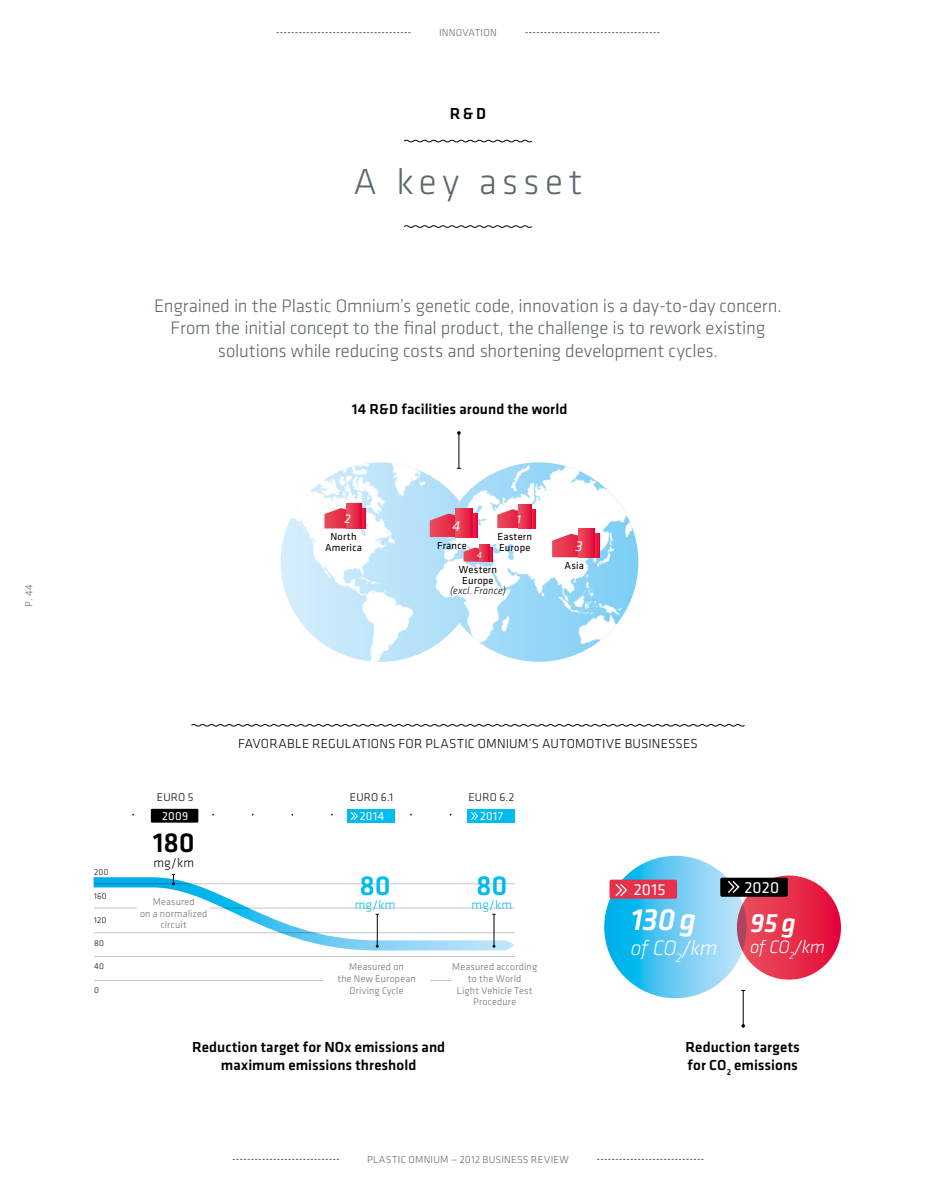
<style>
.page{position:relative;width:936px;height:1191px;background:#fff}
.page>*{position:absolute;margin:0;border:0;box-sizing:border-box;transform-origin:0 0}
.t1{font:300 37.5px "Klavika";color:#5c676d}
.t2{font:italic 500 31.95px "Klavika";color:#fff}
.t3{font:500 28.5px "Klavika";color:#0be}
.t4{font:500 28.5px "Klavika";color:#000}
.t5{font:italic 500 27.6px "Klavika";color:#fff}
.t6{font:italic 300 21.6px "Klavika";color:#fff}
.t7{font:300 18.75px/22.5px "Klavika";letter-spacing:-.005em;color:#5c676d;text-align:center}
.t8{font:italic 300 18.6px "Klavika";color:#fff}
.t9{font:16.5px "Klavika";letter-spacing:.005em;color:#fff}
.t10{font:500 16.5px "Klavika";color:#000}
.t11{font:500 15px/18px "Klavika";letter-spacing:.005em;color:#000}
.t12{font:italic 14.85px "Klavika";color:#fff}
.t13{font:300 13.5px "Klavika";letter-spacing:.01em;color:#000}
.t14{font:300 13.05px "Klavika";color:#0be}
.t15{font:300 13.05px "Klavika";color:#000}
.t16{font:italic 12.9px "Klavika";color:#fff}
.t17{font:12px "Klavika";letter-spacing:.025em;color:#fff}
.t18{font:italic 11.85px "Klavika";color:#fff}
.t19{font:300 11.55px "Klavika";letter-spacing:.015em;color:#000}
.t20{font:10.5px/10.5px "Klavika";letter-spacing:.025em;color:#000;text-align:center}
.t21{font:300 10.5px "Klavika";letter-spacing:.025em;color:#5c676d}
.t22{font:italic 300 10.5px "Klavika";color:#000}
.t23{font:300 10.2px/11.7px "Klavika";letter-spacing:.03em;color:#6e6e6e;text-align:center}
.t24{font:italic 8.85px "Klavika";color:#fff}
.t25{font:300 8.7px "Klavika";color:#000}
</style>
<div class="page">
<div style="left:736px;top:875px;width:105px;height:104px;background:linear-gradient(to right,#e55d67,#e60636);border-radius:52px"></div>
<div style="left:720px;top:877px;width:67px;height:19px;background:#000;border-radius:2px"></div>
<svg style="left:604px;top:855px;width:142px;height:143px;background:#63c4ed"></svg>
<div style="left:609px;top:879px;width:68px;height:19px;background:#e7314b;border-radius:2px"></div>
<svg style="left:615px;top:884px;width:12px;height:12px"></svg>
<svg style="left:191px;top:724px;width:554px;height:3px"></svg>
<img style="left:280px;top:462px;width:358px;height:200px">
<hr style="left:458px;top:433px;width:1px;height:35px;background:#000">
<hr style="left:742px;top:990px;width:1px;height:35px;background:#000">
<svg style="left:741px;top:1024px;width:4px;height:3px"></svg>
<svg style="left:324px;top:508px;width:23px;height:20px"></svg>
<svg style="left:361px;top:508px;width:4px;height:20px"></svg>
<svg style="left:347px;top:503px;width:14px;height:25px"></svg>
<svg style="left:430px;top:513px;width:25px;height:24px"></svg>
<svg style="left:472px;top:514px;width:5px;height:23px"></svg>
<svg style="left:455px;top:508px;width:17px;height:29px"></svg>
<svg style="left:552px;top:534px;width:26px;height:23px"></svg>
<svg style="left:594px;top:534px;width:5px;height:23px"></svg>
<svg style="left:578px;top:528px;width:16px;height:29px"></svg>
<svg style="left:463px;top:547px;width:16px;height:14px"></svg>
<svg style="left:489px;top:547px;width:3px;height:14px"></svg>
<svg style="left:479px;top:544px;width:10px;height:17px"></svg>
<svg style="left:497px;top:509px;width:21px;height:19px"></svg>
<svg style="left:531px;top:509px;width:4px;height:19px"></svg>
<svg style="left:518px;top:505px;width:13px;height:23px"></svg>
<svg style="left:726px;top:879px;width:14px;height:15px"></svg>
<svg style="left:404px;top:139px;width:128px;height:4px"></svg>
<svg style="left:404px;top:225px;width:128px;height:3px"></svg>
<div style="left:151px;top:809px;width:47px;height:13px;background:#000"></div>
<div style="left:348px;top:809px;width:47px;height:13px;background:#0be"></div>
<div style="left:467px;top:809px;width:47px;height:13px;background:#0be"></div>
<hr style="left:94px;top:956px;width:420px;height:1px;background:#c5c6c6">
<hr style="left:94px;top:980px;width:420px;height:1px;background:#c5c6c6">
<svg style="left:471px;top:812px;width:7px;height:8px"></svg>
<svg style="left:350px;top:812px;width:8px;height:8px"></svg>
<div style="left:323px;top:962px;width:106px;height:38px;background:#fff"></div>
<div style="left:452px;top:962px;width:85px;height:65px;background:#fff"></div>
<svg style="left:94px;top:874px;width:421px;height:76px"></svg>
<hr style="left:138px;top:906px;width:72px;height:4px;background:#fff">
<svg style="left:276px;top:32px;width:134px;height:1px"></svg>
<svg style="left:525px;top:32px;width:134px;height:1px"></svg>
<svg style="left:233px;top:1159px;width:106px;height:1px"></svg>
<svg style="left:597px;top:1159px;width:106px;height:1px"></svg>
<p class="t21" style="left:23px;top:606px;width:24px;rotate:-90deg">p. 44</p>
<p class="t21" style="left:439px;top:27px;width:30px">INN OVATI</p>
<p class="t21" style="left:483px;top:27px;width:13px">ON</p>
<p class="t10" style="left:450px;top:104px;width:36px">R&amp;D</p>
<h1 class="t1" style="left:353px;top:161px;width:230px">A key asset</h1>
<p class="t7" style="left:154px;top:295px;width:629px">Engrained in the Plastic Omnium’s genetic code, innovation is a day-to-day concern.<br>From the initial concept to the final product, the challenge is to rework existing solutions while reducing costs and shortening development cycles.</p>
<p class="t11" style="left:352px;top:400px;width:217px">14 R&amp;D facilities around the world</p>
<p class="t16" style="left:344px;top:512px;width:8px">2</p>
<p class="t12" style="left:452px;top:518px;width:9px">4</p>
<p class="t18" style="left:516px;top:513px;width:6px">1</p>
<p class="t20" style="left:325px;top:532px;width:38px">North<br>America</p>
<p class="t20" style="left:437px;top:540px;width:31px">France</p>
<p class="t24" style="left:477px;top:550px;width:6px">4</p>
<p class="t20" style="left:497px;top:531px;width:36px;text-align:left">Eastern<br>Europe</p>
<p class="t20" style="left:459px;top:565px;width:40px">Western<br>Europe</p>
<p class="t22" style="left:450px;top:585px;width:57px">(excl. France)</p>
<p class="t12" style="left:575px;top:538px;width:9px">3</p>
<p class="t20" style="left:564px;top:560px;width:21px">Asia</p>
<p class="t25" style="left:94px;top:867px;width:16px">200</p>
<p class="t25" style="left:94px;top:891px;width:14px">160</p>
<p class="t25" style="left:94px;top:915px;width:14px">120</p>
<p class="t25" style="left:94px;top:938px;width:11px">80</p>
<p class="t25" style="left:94px;top:961px;width:11px">40</p>
<p class="t25" style="left:94px;top:985px;width:6px">0</p>
<p class="t13" style="left:238px;top:736px;width:169px">Favorable regulations for</p>
<p class="t13" style="left:425px;top:736px;width:274px">Plastic Omnium’s Automotive businesses</p>
<p class="t19" style="left:157px;top:791px;width:38px">euro 5</p>
<p class="t19" style="left:350px;top:791px;width:45px">euro 6.1</p>
<p class="t19" style="left:468px;top:791px;width:47px">euro 6.2</p>
<p class="t17" style="left:162px;top:809px;width:28px">2009</p>
<p class="t17" style="left:360px;top:809px;width:26px">2014</p>
<p class="t17" style="left:480px;top:809px;width:25px">2017</p>
<h3 class="t4" style="left:153px;top:827px;width:44px">180</h3>
<p class="t15" style="left:153px;top:855px;width:42px">mg/km</p>
<p class="t23" style="left:140px;top:896px;width:69px">Measured<br>on a normalized circuit</p>
<h3 class="t3" style="left:359px;top:869px;width:33px">80</h3>
<p class="t14" style="left:355px;top:897px;width:42px">mg/km</p>
<h3 class="t3" style="left:476px;top:869px;width:33px">80</h3>
<p class="t14" style="left:471px;top:897px;width:42px">mg/km</p>
<p class="t23" style="left:337px;top:961px;width:80px">Measured on<br>the New European<br>Driving Cycle</p>
<p class="t23" style="left:452px;top:961px;width:86px">Measured according to the World<br>Light Vehicle Test<br>Procedure</p>
<p class="t11" style="left:192px;top:1038px;width:255px;text-align:center">Reduction target for NOx emissions and maximum emissions threshold</p>
<p class="t21" style="left:367px;top:1153px;width:203px">Plastic Omnium — 2012 Business Review</p>
<p class="t9" style="left:633px;top:880px;width:33px">2015</p>
<p class="t9" style="left:744px;top:878px;width:36px">2020</p>
<h2 class="t2" style="left:630px;top:902px;width:67px">130g</h2>
<p class="t6" style="left:630px;top:935px;width:88px">of CO<sub>2</sub>/km</p>
<h3 class="t5" style="left:750px;top:907px;width:47px">95g</h3>
<p class="t8" style="left:750px;top:936px;width:77px">of CO<sub>2</sub>/km</p>
<p class="t11" style="left:685px;top:1038px;width:116px">Reduction targets for CO<sub>2</sub> emissions</p>
</div>
